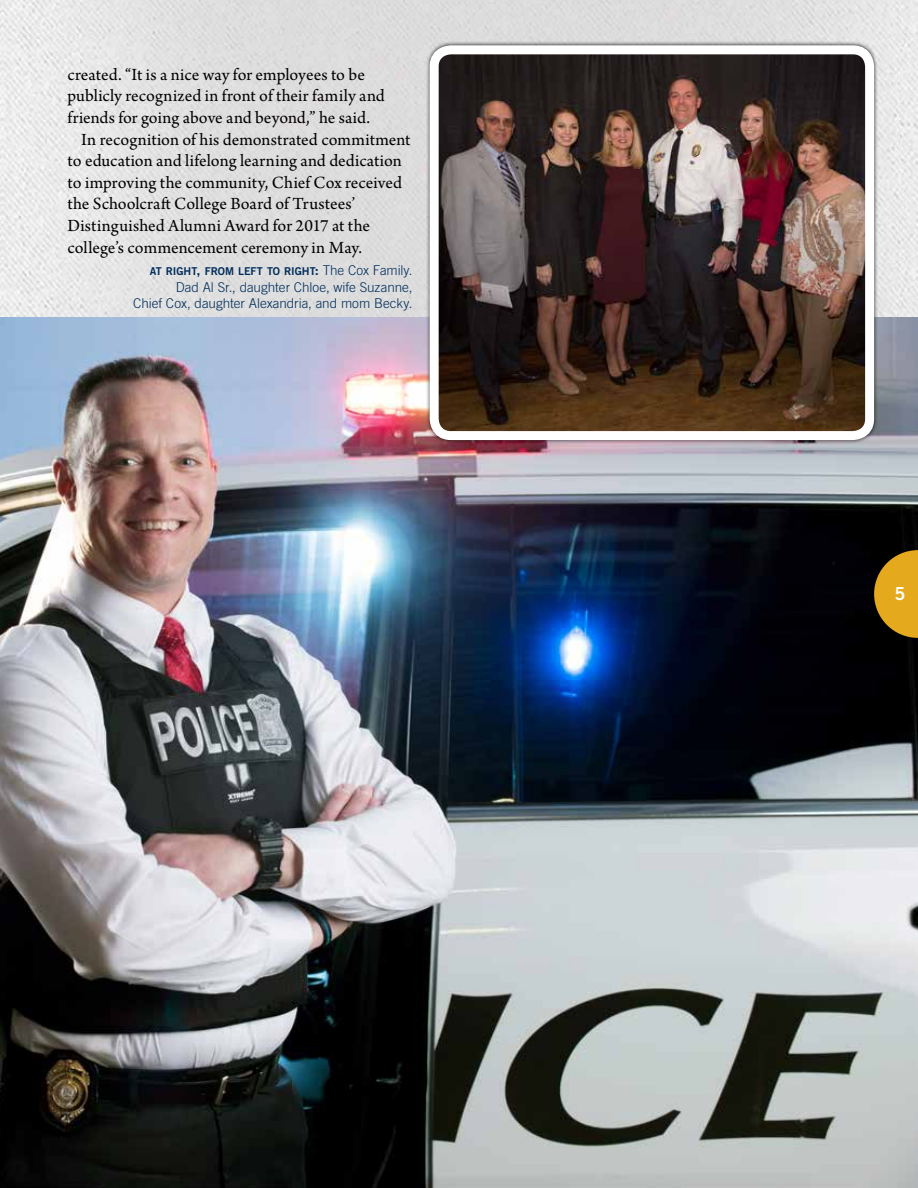
<style>
.page{position:relative;width:918px;height:1188px;background:#fff}
.page>*{position:absolute;margin:0;border:0;box-sizing:border-box;transform-origin:0 0}
.t1{font:18px "Arno Pro";letter-spacing:.005em;color:#000}
.t2{font:18px "Trade Gothic LT Std Bd 2";color:#fff}
.t3{font:300 13.5px/16.2px "Trade Gothic LT Std";color:#002d5b;text-align:right}
.t4{font:10.8px "Trade Gothic LT Std Bd 2 SC800";letter-spacing:-.005em;color:#002d5b}
.s1{font-size:13.5px}
.s2{font-family:"Trade Gothic LT Std";font-weight:300;font-size:13.5px}
</style>
<div class="page">
<img style="left:0;top:0;width:918px;height:317px">
<img style="left:0;top:317px;width:918px;height:871px">
<div style="left:426px;top:41px;width:452px;height:403px;background:#000;opacity:.75"></div>
<img style="left:434px;top:55px;width:436px;height:381px">
<div style="left:430px;top:45px;width:444px;height:395px;border:9px solid #fff;border-radius:17px"></div>
<svg style="left:874px;top:550px;width:44px;height:88px;background:#b28316"></svg>
<p class="t1" style="left:68px;top:64px;width:299px">created. “It is a nice way for employees to be</p>
<p class="t1" style="left:68px;top:86px;width:319px">publicly recognized in front of their family and</p>
<p class="t1" style="left:68px;top:107px;width:304px">friends for going above and beyond,” he said.</p>
<p class="t1" style="left:81px;top:129px;width:331px">In recognition of his demonstrated commitment</p>
<p class="t1" style="left:68px;top:150px;width:336px">to education and lifelong learning and dedication</p>
<p class="t1" style="left:68px;top:172px;width:336px">to improving the community, Chief Cox received</p>
<p class="t1" style="left:68px;top:194px;width:289px">the Schoolcraft College Board of Trustees’</p>
<p class="t1" style="left:68px;top:215px;width:304px">Distinguished Alumni Award for 2017 at the</p>
<p class="t1" style="left:68px;top:237px;width:296px">college’s commencement ceremony in May.</p>
<p class="t4" style="left:150px;top:265px;width:262px">AT RIGHT<span class="s1">,</span> FROM LEFT TO RIGHT<span class="s1">:</span> <span class="s2">The Cox Family.</span></p>
<p class="t3" style="left:133px;top:279px;width:281px">Dad Al Sr. , daughter Chloe, wife Suzanne,<br>Chief Cox, daughter Alexandria, and mom Becky.</p>
<p class="t2" style="left:894px;top:583px;width:12px">5</p>
</div>
